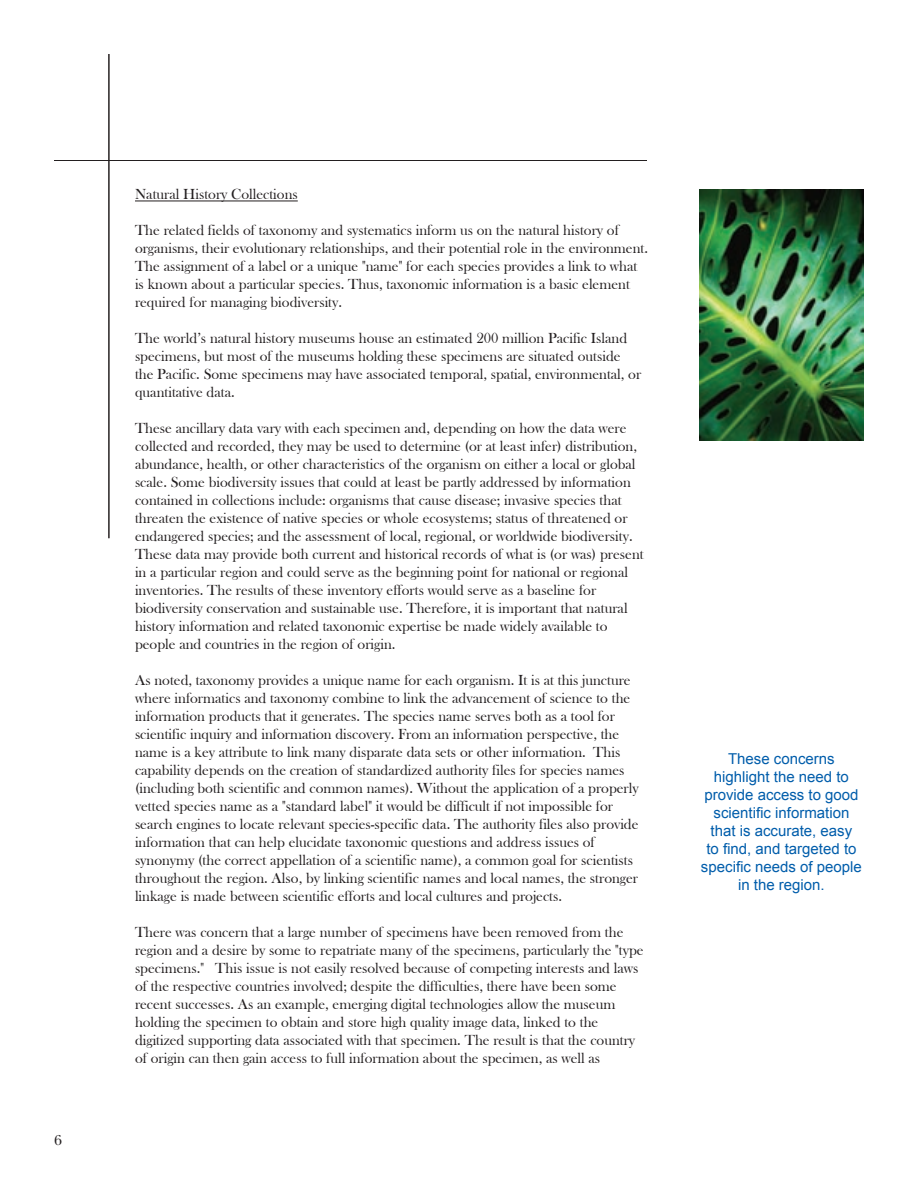
<style>
.page{position:relative;width:918px;height:1188px;background:#fff}
.page>*{position:absolute;margin:0;border:0;box-sizing:border-box;transform-origin:0 0}
.t1{font:15px/18px "Bask Old Face";color:#231f20}
.t2{font:15px/18px "Arial";color:#015dab;text-align:center}
.t3{font:15px "New Baskerville";color:#231f20}
</style>
<div class="page">
<hr style="left:54px;top:160px;width:593px;height:1px;background:#231f20">
<hr style="left:109px;top:54px;width:1px;height:484px;background:#231f20">
<hr style="left:135px;top:201px;width:163px;height:1px;background:#231f20">
<img style="left:699px;top:189px;width:165px;height:252px">
<p class="t3" style="left:54px;top:1131px;width:9px">6</p>
<p class="t1" style="left:135px;top:186px;width:164px">Natural History Collections</p>
<p class="t1" style="left:135px;top:222px;width:515px">The related fields of taxonomy and systematics inform us on the natural history of organisms, their evolutionary relationships, and their potential role in the environment.<br>The assignment of a label or a unique "name" for each species provides a link to what is known about a particular species. Thus, taxonomic information is a basic element required for managing biodiversity.</p>
<p class="t1" style="left:135px;top:330px;width:508px">The world’s natural history museums house an estimated 200 million Pacific Island specimens, but most of the museums holding these specimens are situated outside the Pacific. Some specimens may have associated temporal, spatial, environmental, or quantitative data.</p>
<p class="t1" style="left:135px;top:420px;width:510px">These ancillary data vary with each specimen and, depending on how the data were collected and recorded, they may be used to determine (or at least infer) distribution, abundance, health, or other characteristics of the organism on either a local or global scale. Some biodiversity issues that could at least be partly addressed by information contained in collections include: organisms that cause disease; invasive species that threaten the existence of native species or whole ecosystems; status of threatened or endangered species; and the assessment of local, regional, or worldwide biodiversity.<br>These data may provide both current and historical records of what is (or was) present in a particular region and could serve as the beginning point for national or regional inventories. The results of these inventory efforts would serve as a baseline for biodiversity conservation and sustainable use. Therefore, it is important that natural history information and related taxonomic expertise be made widely available to people and countries in the region of origin.</p>
<p class="t1" style="left:135px;top:672px;width:505px">As noted, taxonomy provides a unique name for each organism. It is at this juncture where informatics and taxonomy combine to link the advancement of science to the information products that it generates. The species name serves both as a tool for scientific inquiry and information discovery. From an information perspective, the name is a key attribute to link many disparate data sets or other information. This capability depends on the creation of standardized authority files for species names (including both scientific and common names). Without the application of a properly vetted species name as a "standard label" it would be difficult if not impossible for search engines to locate relevant species-specific data. The authority files also provide information that can help elucidate taxonomic questions and address issues of synonymy (the correct appellation of a scientific name), a common goal for scientists throughout the region. Also, by linking scientific names and local names, the stronger linkage is made between scientific efforts and local cultures and projects.</p>
<p class="t1" style="left:135px;top:924px;width:510px">There was concern that a large number of specimens have been removed from the region and a desire by some to repatriate many of the specimens, particularly the "type specimens." This issue is not easily resolved because of competing interests and laws of the respective countries involved; despite the difficulties, there have been some recent successes. As an example, emerging digital technologies allow the museum holding the specimen to obtain and store high quality image data, linked to the digitized supporting data associated with that specimen. The result is that the country of origin can then gain access to full information about the specimen, as well as</p>
<p class="t2" style="left:701px;top:750px;width:162px">These concerns highlight the need to provide access to good scientific information that is accurate, easy<br>to find, and targeted to specific needs of people in the region.</p>
</div>
